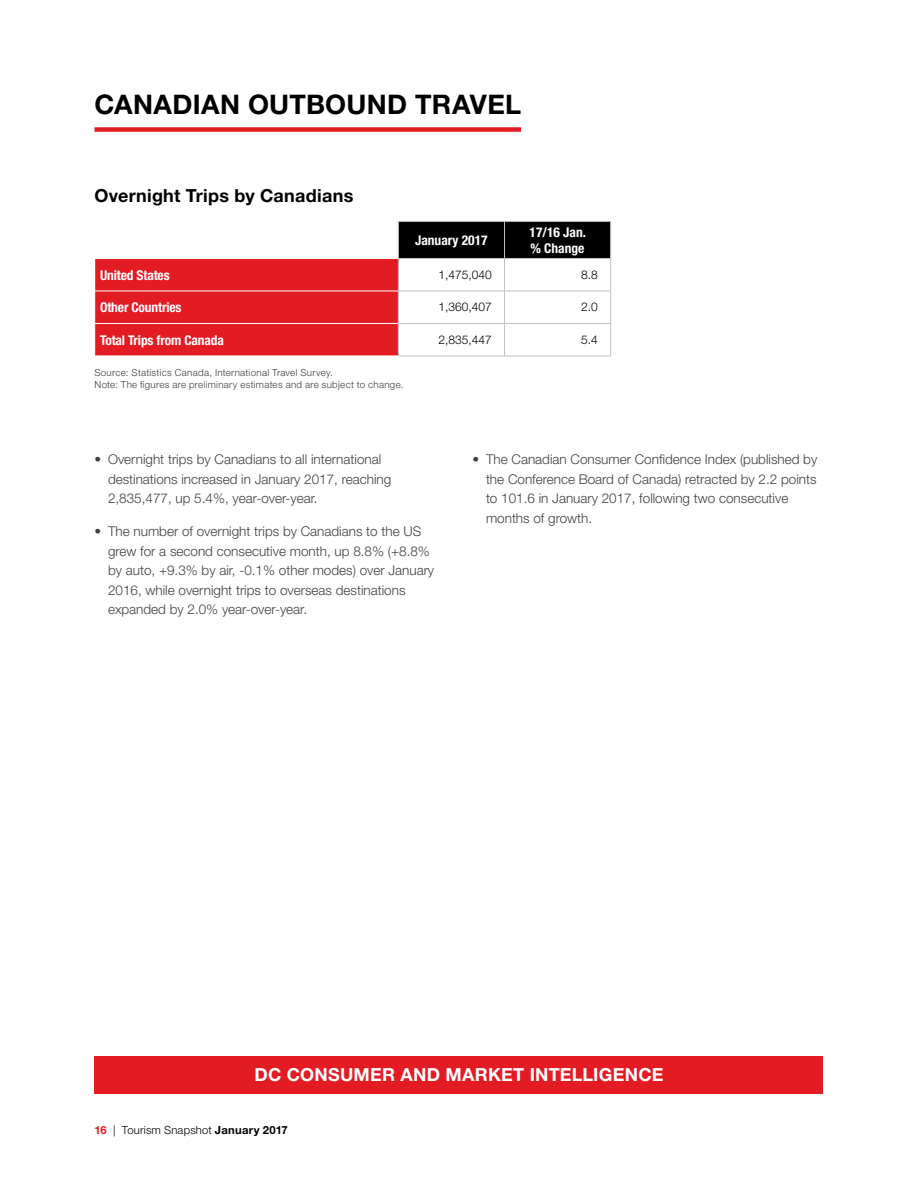
<style>
.page{position:relative;width:918px;height:1188px;background:#fff}
.page>*{position:absolute;margin:0;border:0;box-sizing:border-box;transform-origin:0 0}
.t1{font:700 27px "Helvetica Neue LT Pro";letter-spacing:.015em;color:#000}
.t2{font:700 18px "Helvetica Neue LT Pro";letter-spacing:.015em;color:#fff}
.t3{font:700 18px "Helvetica Neue LT Pro";letter-spacing:.015em;color:#000}
.t4{font:300 13.5px/19.5px "Helvetica Neue LT Pro";color:#414042}
.t5{font:700 condensed 13.5px/16.5px "Helvetica Neue LT Pro";letter-spacing:-.01em;color:#fff}
.t6{font:300 12px "Helvetica Neue LT Pro";color:#000}
.t7{font:300 11.25px "Helvetica Neue LT Pro";letter-spacing:.015em;color:#000}
.t8{font:300 9.75px/12px "Helvetica Neue LT Pro";letter-spacing:.03em;color:#414042}
.s1{font-weight:700;color:#e31b23}
.s2{font-weight:700}
</style>
<div class="page">
<div style="left:399px;top:222px;width:211px;height:36px;background:#000"></div>
<div style="left:95px;top:258px;width:303px;height:33px;background:#e31b23"></div>
<div style="left:95px;top:292px;width:303px;height:64px;background:#e31b23"></div>
<hr style="left:94px;top:258px;width:304px;height:1px;background:#fff">
<hr style="left:94px;top:323px;width:304px;height:1px;background:#fff">
<hr style="left:398px;top:258px;width:106px;height:1px;background:#c0c2c4">
<hr style="left:398px;top:259px;width:1px;height:32px;background:#c0c2c4">
<hr style="left:504px;top:258px;width:107px;height:1px;background:#c0c2c4">
<hr style="left:504px;top:259px;width:1px;height:32px;background:#c0c2c4">
<hr style="left:610px;top:259px;width:1px;height:32px;background:#c0c2c4">
<hr style="left:398px;top:291px;width:106px;height:1px;background:#c0c2c4">
<hr style="left:398px;top:291px;width:1px;height:32px;background:#c0c2c4">
<hr style="left:504px;top:291px;width:107px;height:1px;background:#c0c2c4">
<hr style="left:504px;top:291px;width:1px;height:32px;background:#c0c2c4">
<hr style="left:610px;top:291px;width:1px;height:32px;background:#c0c2c4">
<hr style="left:398px;top:323px;width:106px;height:1px;background:#c0c2c4">
<hr style="left:398px;top:324px;width:1px;height:32px;background:#c0c2c4">
<hr style="left:504px;top:323px;width:107px;height:1px;background:#c0c2c4">
<hr style="left:504px;top:324px;width:1px;height:32px;background:#c0c2c4">
<hr style="left:610px;top:324px;width:1px;height:32px;background:#c0c2c4">
<hr style="left:398px;top:356px;width:106px;height:1px;background:#c0c2c4">
<hr style="left:504px;top:356px;width:107px;height:1px;background:#c0c2c4">
<hr style="left:398px;top:221px;width:106px;height:1px;background:#b1b4b6">
<hr style="left:504px;top:221px;width:107px;height:1px;background:#b1b4b6">
<hr style="left:398px;top:222px;width:1px;height:36px;background:#c0c2c4">
<hr style="left:504px;top:222px;width:1px;height:36px;background:#c0c2c4">
<hr style="left:610px;top:222px;width:1px;height:36px;background:#c0c2c4">
<div style="left:94px;top:127px;width:427px;height:5px;background:#e31b23"></div>
<div style="left:94px;top:1056px;width:730px;height:38px;background:#e31b23"></div>
<h1 class="t1" style="left:94px;top:87px;width:428px">CANADIAN OUTBOUND TRAVEL</h1>
<h2 class="t3" style="left:94px;top:184px;width:260px">Overnight Trips by Canadians</h2>
<p class="t5" style="left:415px;top:232px;width:74px">January 2017</p>
<p class="t5" style="left:530px;top:224px;width:58px">17/16 Jan. % Change</p>
<p class="t5" style="left:100px;top:267px;width:71px">United States</p>
<p class="t6" style="left:438px;top:267px;width:55px">1,475,040</p>
<p class="t6" style="left:581px;top:267px;width:18px">8.8</p>
<p class="t5" style="left:100px;top:299px;width:83px">Other Countries</p>
<p class="t6" style="left:438px;top:300px;width:55px">1,360,407</p>
<p class="t6" style="left:581px;top:300px;width:18px">2.0</p>
<p class="t5" style="left:100px;top:332px;width:125px">Total Trips from Canada</p>
<p class="t6" style="left:438px;top:332px;width:55px">2,835,447</p>
<p class="t6" style="left:581px;top:332px;width:18px">5.4</p>
<p class="t8" style="left:94px;top:366px;width:311px">Source: Statistics Canada, International Travel Survey.<br>Note: The figures are preliminary estimates and are subject to change.</p>
<p class="t4" style="left:108px;top:449px;width:285px;text-indent:-14px">• Overnight trips by Canadians to all international destinations increased in January 2017, reaching<br>2,835,477, up 5.4%, year-over-year.</p>
<p class="t4" style="left:108px;top:521px;width:328px;text-indent:-14px">• The number of overnight trips by Canadians to the US grew for a second consecutive month, up 8.8% (+8.8% by auto, +9.3% by air, -0.1% other modes) over January 2016, while overnight trips to overseas destinations expanded by 2.0% year-over-year.</p>
<p class="t4" style="left:486px;top:449px;width:333px;text-indent:-14px">• The Canadian Consumer Confidence Index (published by the Conference Board of Canada) retracted by 2.2 points to 101.6 in January 2017, following two consecutive months of growth.</p>
<h2 class="t2" style="left:254px;top:1064px;width:411px">DC CONSUMER AND MARKET INTELLIGENCE</h2>
<p class="t7" style="left:94px;top:1123px;width:195px"><span class="s1">16</span> | Tourism Snapshot <span class="s2">January 2017</span></p>
</div>
